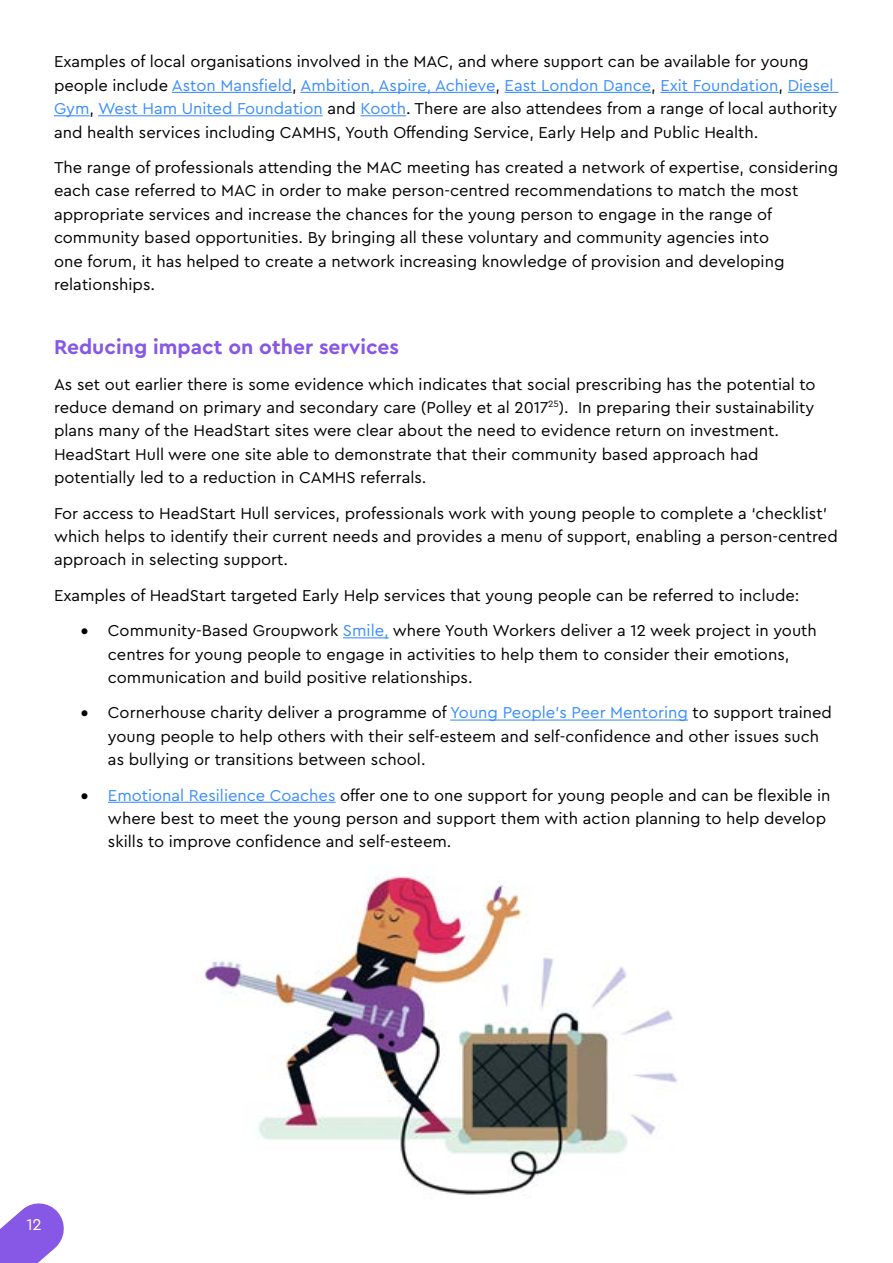
<style>
.page{position:relative;width:893px;height:1263px;background:#fff}
.page>*{position:absolute;margin:0;border:0;box-sizing:border-box;transform-origin:0 0}
.t1{font:700 21px "Cera Pro";color:#8757e5}
.t2{font:16.5px/23.4px "Cera Pro";color:#000}
.t3{font:16.5px "Cera Pro";color:#fff}
.s1{color:#3a8dff}
</style>
<div class="page">
<svg style="left:0;top:1203px;width:64px;height:60px"></svg>
<hr style="left:172px;top:92px;width:120px;height:1px;background:#3a8dff">
<hr style="left:301px;top:92px;width:194px;height:1px;background:#3a8dff">
<hr style="left:505px;top:92px;width:146px;height:1px;background:#3a8dff">
<hr style="left:660px;top:92px;width:118px;height:1px;background:#3a8dff">
<hr style="left:788px;top:92px;width:50px;height:1px;background:#3a8dff">
<hr style="left:54px;top:115px;width:36px;height:1px;background:#3a8dff">
<hr style="left:98px;top:115px;width:225px;height:1px;background:#3a8dff">
<hr style="left:360px;top:115px;width:46px;height:1px;background:#3a8dff">
<hr style="left:343px;top:637px;width:46px;height:1px;background:#3a8dff">
<hr style="left:450px;top:719px;width:238px;height:2px;background:#3a8dff">
<hr style="left:108px;top:802px;width:228px;height:1px;background:#3a8dff">
<img style="left:203px;top:876px;width:475px;height:319px">
<p class="t2" style="left:54px;top:49px;width:785px">Examples of local organisations involved in the MAC, and where support can be available for young people include <span class="s1">Aston Mansfield</span>, <span class="s1">Ambition, Aspire, Achieve</span>, <span class="s1">East London Dance</span>, <span class="s1">Exit Foundation</span>, <span class="s1">Diesel Gym</span>, <span class="s1">West Ham United Foundation</span> and <span class="s1">Kooth</span>. There are also attendees from a range of local authority and health services including CAMHS, Youth Offending Service, Early Help and Public Health.</p>
<p class="t2" style="left:54px;top:155px;width:786px">The range of professionals attending the MAC meeting has created a network of expertise, considering each case referred to MAC in order to make person-centred recommendations to match the most appropriate services and increase the chances for the young person to engage in the range of community based opportunities. By bringing all these voluntary and community agencies into<br>one forum, it has helped to create a network increasing knowledge of provision and developing relationships.</p>
<p class="t1" style="left:54px;top:333px;width:346px">Reducing impact on other services</p>
<p class="t2" style="left:54px;top:372px;width:763px">As set out earlier there is some evidence which indicates that social prescribing has the potential to reduce demand on primary and secondary care (Polley et al 2017<sup>25</sup>). In preparing their sustainability plans many of the HeadStart sites were clear about the need to evidence return on investment.<br>HeadStart Hull were one site able to demonstrate that their community based approach had potentially led to a reduction in CAMHS referrals.</p>
<p class="t2" style="left:54px;top:501px;width:785px">For access to HeadStart Hull services, professionals work with young people to complete a ‘checklist’ which helps to identify their current needs and provides a menu of support, enabling a person-centred approach in selecting support.</p>
<p class="t2" style="left:54px;top:583px;width:747px">Examples of HeadStart targeted Early Help services that young people can be referred to include:</p>
<p class="t2" style="left:108px;top:618px;width:710px;text-indent:-27px">• Community-Based Groupwork <span class="s1">Smile,</span> where Youth Workers deliver a 12 week project in youth centres for young people to engage in activities to help them to consider their emotions, communication and build positive relationships.</p>
<p class="t2" style="left:108px;top:700px;width:726px;text-indent:-27px">• Cornerhouse charity deliver a programme of <span class="s1">Young People’s Peer Mentoring</span> to support trained young people to help others with their self-esteem and self-confidence and other issues such as bullying or transitions between school.</p>
<p class="t2" style="left:108px;top:783px;width:724px;text-indent:-27px">• <span class="s1">Emotional Resilience Coaches</span> offer one to one support for young people and can be flexible in where best to meet the young person and support them with action planning to help develop skills to improve confidence and self-esteem.</p>
<p class="t3" style="left:26px;top:1213px;width:17px">12</p>
</div>
